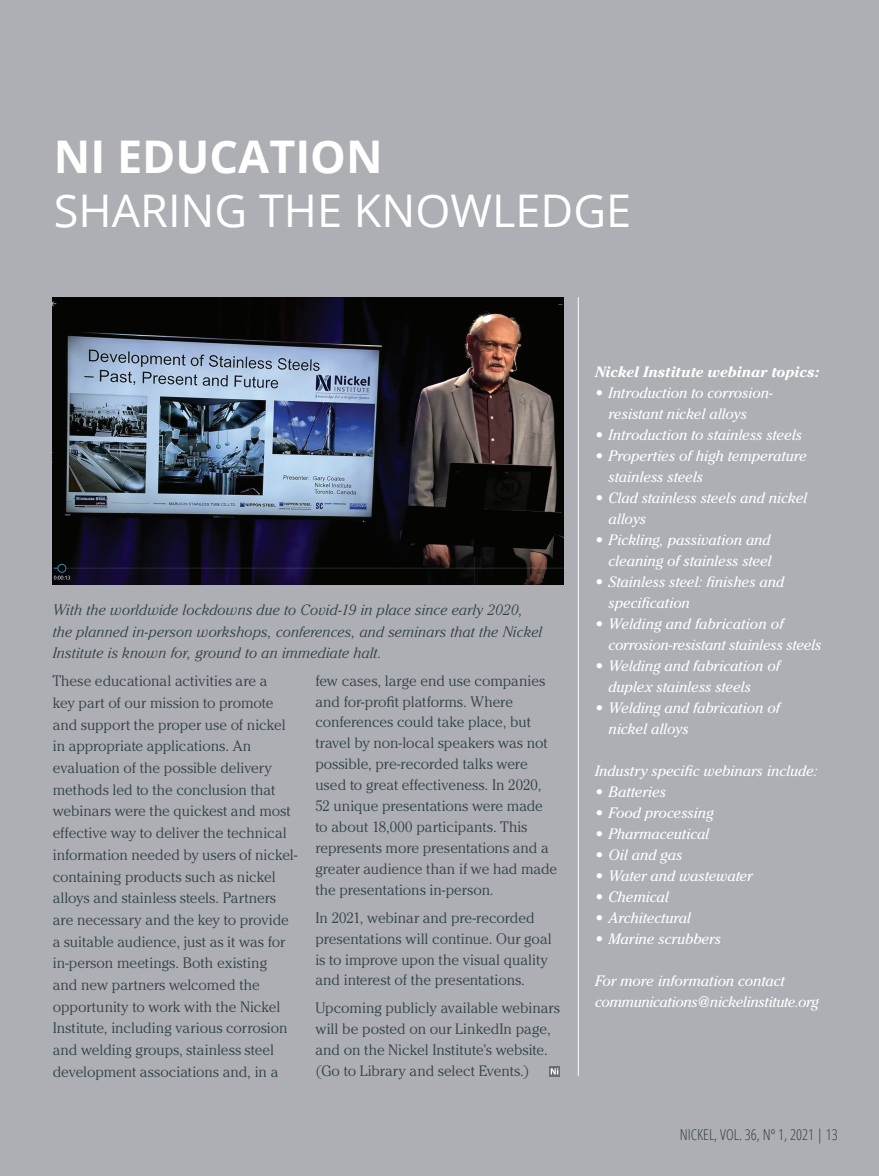
<style>
.page{position:relative;width:879px;height:1176px;background:#fff}
.page>*{position:absolute;margin:0;border:0;box-sizing:border-box;transform-origin:0 0}
.t1{font:45px "Open Sans";color:#fff}
.t2{font:700 45px "Open Sans";color:#fff}
.t3{font:300 15px/21.6px "Cheltenham";letter-spacing:-.005em;color:#32424a}
.t4{font:italic 15px/21px "Cheltenham";letter-spacing:-.01em;color:#fff}
.t5{font:italic 300 15px/21.3px "Cheltenham";letter-spacing:.01em;color:#32424a}
.t6{font:italic 700 15px "Cheltenham";letter-spacing:-.015em;color:#fff}
.t7{font:300 15px "Open Sans Condensed";color:#32424a}
</style>
<div class="page">
<div style="left:0;top:0;width:879px;height:1175px;background:#adafb4"></div>
<hr style="left:578px;top:297px;width:1px;height:778px;background:#fff">
<svg style="left:549px;top:1066px;width:11px;height:10px"></svg>
<svg style="left:551px;top:1067px;width:7px;height:7px"></svg>
<img style="left:53px;top:297px;width:511px;height:287px">
<h1 class="t2" style="left:54px;top:124px;width:330px">NI EDUCATION</h1>
<h1 class="t1" style="left:54px;top:179px;width:579px">SHARING THE KNOWLEDGE</h1>
<p class="t5" style="left:53px;top:599px;width:491px">With the worldwide lockdowns due to Covid-19 in place since early 2020, the planned in-person workshops, conferences, and seminars that the Nickel<br>Institute is known for, ground to an immediate halt.</p>
<p class="t3" style="left:53px;top:670px;width:246px">These educational activities are a<br>key part of our mission to promote and support the proper use of nickel in appropriate applications. An evaluation of the possible delivery methods led to the conclusion that webinars were the quickest and most effective way to deliver the technical information needed by users of nickel&shy;containing products such as nickel alloys and stainless steels. Partners are necessary and the key to provide a suitable audience, just as it was for in-person meetings. Both existing<br>and new partners welcomed the opportunity to work with the Nickel Institute, including various corrosion and welding groups, stainless steel development associations and, in a</p>
<p class="t3" style="left:315px;top:669px;width:243px;line-height:21px">few cases, large end use companies and for-profit platforms. Where conferences could take place, but travel by non-local speakers was not possible, pre-recorded talks were used to great effectiveness. In 2020, 52 unique presentations were made to about 18,000 participants. This represents more presentations and a greater audience than if we had made the presentations in-person.</p>
<p class="t3" style="left:315px;top:906px;width:238px;line-height:21px">In 2021, webinar and pre-recorded presentations will continue. Our goal is to improve upon the visual quality and interest of the presentations.</p>
<p class="t3" style="left:315px;top:997px;width:246px;line-height:21px">Upcoming publicly available webinars will be posted on our LinkedIn page, and on the Nickel Institute’s website. (Go to Library and select Events.)</p>
<p class="t6" style="left:595px;top:363px;width:226px">Nickel Institute webinar topics:</p>
<p class="t4" style="left:608px;top:382px;width:166px;text-indent:-14px">• Introduction to corrosion&shy;resistant nickel alloys</p>
<p class="t4" style="left:595px;top:424px;width:209px">• Introduction to stainless steels</p>
<p class="t4" style="left:608px;top:445px;width:200px;text-indent:-14px">• Properties of high temperature stainless steels</p>
<p class="t4" style="left:608px;top:487px;width:200px;text-indent:-14px">• Clad stainless steels and nickel alloys</p>
<p class="t4" style="left:595px;top:529px;width:178px;text-align:right">• Pickling, passivation and cleaning of stainless steel</p>
<p class="t4" style="left:608px;top:571px;width:177px;text-indent:-14px">• Stainless steel: finishes and specification</p>
<p class="t4" style="left:608px;top:613px;width:214px;text-indent:-14px">• Welding and fabrication of corrosion-resistant stainless steels</p>
<p class="t4" style="left:608px;top:655px;width:173px;text-indent:-14px">• Welding and fabrication of duplex stainless steels</p>
<p class="t4" style="left:608px;top:697px;width:173px;text-indent:-14px">• Welding and fabrication of nickel alloys</p>
<p class="t4" style="left:595px;top:760px;width:224px">Industry specific webinars include:</p>
<p class="t4" style="left:595px;top:781px;width:73px">• Batteries</p>
<p class="t4" style="left:595px;top:802px;width:120px">• Food processing</p>
<p class="t4" style="left:595px;top:823px;width:116px">• Pharmaceutical</p>
<p class="t4" style="left:595px;top:844px;width:89px">• Oil and gas</p>
<p class="t4" style="left:595px;top:865px;width:159px">• Water and wastewater</p>
<p class="t4" style="left:595px;top:886px;width:75px">• Chemical</p>
<p class="t4" style="left:595px;top:907px;width:98px">• Architectural</p>
<p class="t4" style="left:595px;top:928px;width:127px">• Marine scrubbers</p>
<p class="t4" style="left:595px;top:970px;width:225px">For more information contact communications@nickelinstitute.org</p>
<p class="t7" style="left:680px;top:1124px;width:159px">NICKEL, VOL. 36, Nº 1, 2021 | 13</p>
</div>
